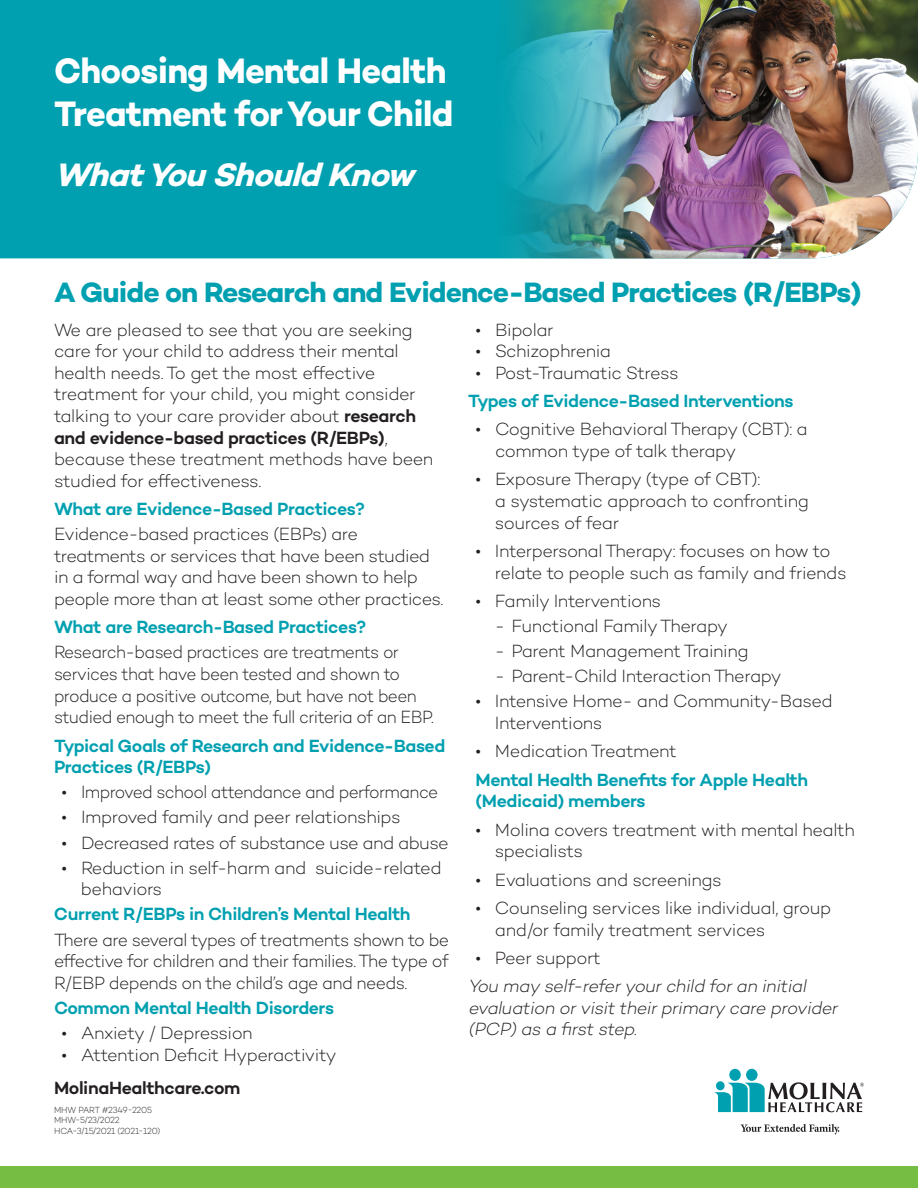
<style>
.page{position:relative;width:918px;height:1188px;background:#fff}
.page>*{position:absolute;margin:0;border:0;box-sizing:border-box;transform-origin:0 0}
.t1{font:700 36px/43.2px "Campton";letter-spacing:-.025em;color:#fff;scale:.96 1}
.t2{font:italic 700 33px "Campton";color:#fff}
.t3{font:700 28.5px "Campton";letter-spacing:-.035em;color:#00a0b0}
.t4{font:300 18px/21.6px "Campton";letter-spacing:-.03em;color:#231f20}
.t5{font:600 18px/21.6px "Campton";letter-spacing:-.025em;color:#00a0b0}
.t6{font:300 18px/21.6px "Campton";letter-spacing:-.03em;color:#231f20;scale:.95 1}
.t7{font:italic 300 18px/21.6px "Campton";color:#231f20}
.t8{font:600 18px "Campton";letter-spacing:-.02em;color:#231f20}
.t9{font:300 9px "Campton";letter-spacing:-.025em;color:#231f20;scale:.95 1}
.s1{font-weight:600}
</style>
<div class="page">
<div style="left:0;top:0;width:483px;height:258px;background:#00a0b0"></div>
<img style="left:483px;top:0;width:435px;height:258px">
<div style="left:0;top:1166px;width:918px;height:22px;background:#75bd43"></div>
<svg style="left:741px;top:1124px;width:98px;height:10px"></svg>
<div style="left:746px;top:1069px;width:12px;height:12px;background:#00a0b0;border-radius:50%"></div>
<div style="left:729px;top:1069px;width:12px;height:12px;background:#00a0b0;border-radius:50%"></div>
<svg style="left:714px;top:1082px;width:150px;height:30px"></svg>
<div style="left:716px;top:1081px;width:9px;height:9px;background:#00a0b0;border-radius:50%"></div>
<h1 class="t1" style="left:54px;top:48px;width:417px">Choosing Mental Health<br>Treatment for Your Child</h1>
<p class="t2" style="left:54px;top:154px;width:372px">WhatYouShouldKnow</p>
<h2 class="t3" style="left:54px;top:274px;width:809px">A Guide on Research and Evidence-Based Practices (R/EBPs)</h2>
<p class="t4" style="left:54px;top:318px;width:381px">We are pleased to see that you are seeking care for your child to address their mental health needs. To get the most effective treatment for your child, you might consider talking to your care provider about <span class="s1">research and evidence-based practices (R/EBPs)</span>, because these treatment methods have been studied for effectiveness.</p>
<h3 class="t5" style="left:54px;top:498px;width:313px">What are Evidence-Based Practices?</h3>
<p class="t4" style="left:54px;top:523px;width:391px">Evidence-based practices (EBPs) are treatments or services that have been studied in a formal way and have been shown to help people more than at least some other practices.</p>
<h3 class="t5" style="left:54px;top:616px;width:314px">What are Research-Based Practices?</h3>
<p class="t6" style="left:54px;top:641px;width:402px">Research-based practices are treatments or services that have been tested and shown to produce a positive outcome, but have not been studied enough to meet the full criteria of an EBP.</p>
<h3 class="t5" style="left:54px;top:734px;width:393px">Typical Goals of Research and Evidence-Based<br>Practices (R/EBPs)</h3>
<p class="t4" style="left:62px;top:781px;width:378px">• Improved school attendance and performance</p>
<p class="t4" style="left:62px;top:806px;width:341px">• Improved family and peer relationships</p>
<p class="t4" style="left:62px;top:831px;width:389px">• Decreased rates of substance use and abuse</p>
<p class="t4" style="left:81px;top:856px;width:362px;text-indent:-19px">• Reduction in self-harm and suicide-related behaviors</p>
<h3 class="t5" style="left:54px;top:903px;width:358px">Current R/EBPs in Children’s Mental Health</h3>
<p class="t4" style="left:54px;top:928px;width:397px;text-align:justify">There are several types of treatments shown to be effective for children and their families. The type of R/EBP depends on the child’s age and needs.</p>
<h3 class="t5" style="left:54px;top:996px;width:282px">Common Mental Health Disorders</h3>
<p class="t4" style="left:62px;top:1022px;width:193px">• Anxiety / Depression</p>
<p class="t4" style="left:62px;top:1043px;width:276px">• Attention Deficit Hyperactivity</p>
<p class="t8" style="left:54px;top:1076px;width:188px">MolinaHealthcare.com</p>
<p class="t9" style="left:54px;top:1104px;width:105px">MHW PART #2349-2205</p>
<p class="t9" style="left:54px;top:1115px;width:71px">MHW-5/23/2022</p>
<p class="t9" style="left:54px;top:1125px;width:113px">HCA-3/15/2021 (2021-120)</p>
<p class="t4" style="left:476px;top:318px;width:80px">• Bipolar</p>
<p class="t4" style="left:476px;top:340px;width:137px">• Schizophrenia</p>
<p class="t4" style="left:476px;top:362px;width:205px">• Post-Traumatic Stress</p>
<h3 class="t5" style="left:468px;top:390px;width:327px">Types of Evidence-Based Interventions</h3>
<p class="t4" style="left:495px;top:418px;width:314px;text-indent:-19px">• Cognitive Behavioral Therapy (CBT): a common type of talk therapy</p>
<p class="t4" style="left:495px;top:468px;width:315px;text-indent:-19px">• Exposure Therapy (type of CBT):<br>a systematic approach to confronting sources of fear</p>
<p class="t4" style="left:495px;top:540px;width:353px;text-indent:-19px">• Interpersonal Therapy: focuses on how to relate to people such as family and friends</p>
<p class="t4" style="left:476px;top:590px;width:187px">• Family Interventions</p>
<p class="t4" style="left:495px;top:615px;width:234px">- Functional Family Therapy</p>
<p class="t4" style="left:495px;top:640px;width:255px">- Parent Management Training</p>
<p class="t4" style="left:495px;top:665px;width:288px">- Parent-Child Interaction Therapy</p>
<p class="t4" style="left:495px;top:690px;width:339px;text-indent:-19px">• Intensive Home- and Community-Based<br>Interventions</p>
<p class="t4" style="left:476px;top:740px;width:203px">• Medication Treatment</p>
<h3 class="t5" style="left:476px;top:768px;width:334px">Mental Health Benefits for Apple Health (Medicaid) members</h3>
<p class="t4" style="left:495px;top:818px;width:361px;text-indent:-19px">• Molina covers treatment with mental health specialists</p>
<p class="t4" style="left:476px;top:868px;width:248px">• Evaluations and screenings</p>
<p class="t4" style="left:495px;top:897px;width:338px;text-indent:-19px">• Counseling services like individual, group and/or family treatment services</p>
<p class="t4" style="left:476px;top:947px;width:127px">• Peer support</p>
<p class="t7" style="left:468px;top:975px;width:375px">You may self-referyourchild foran initial evaluation orvisittheirprimary care provider (PCP)as a firststep.</p>
</div>
